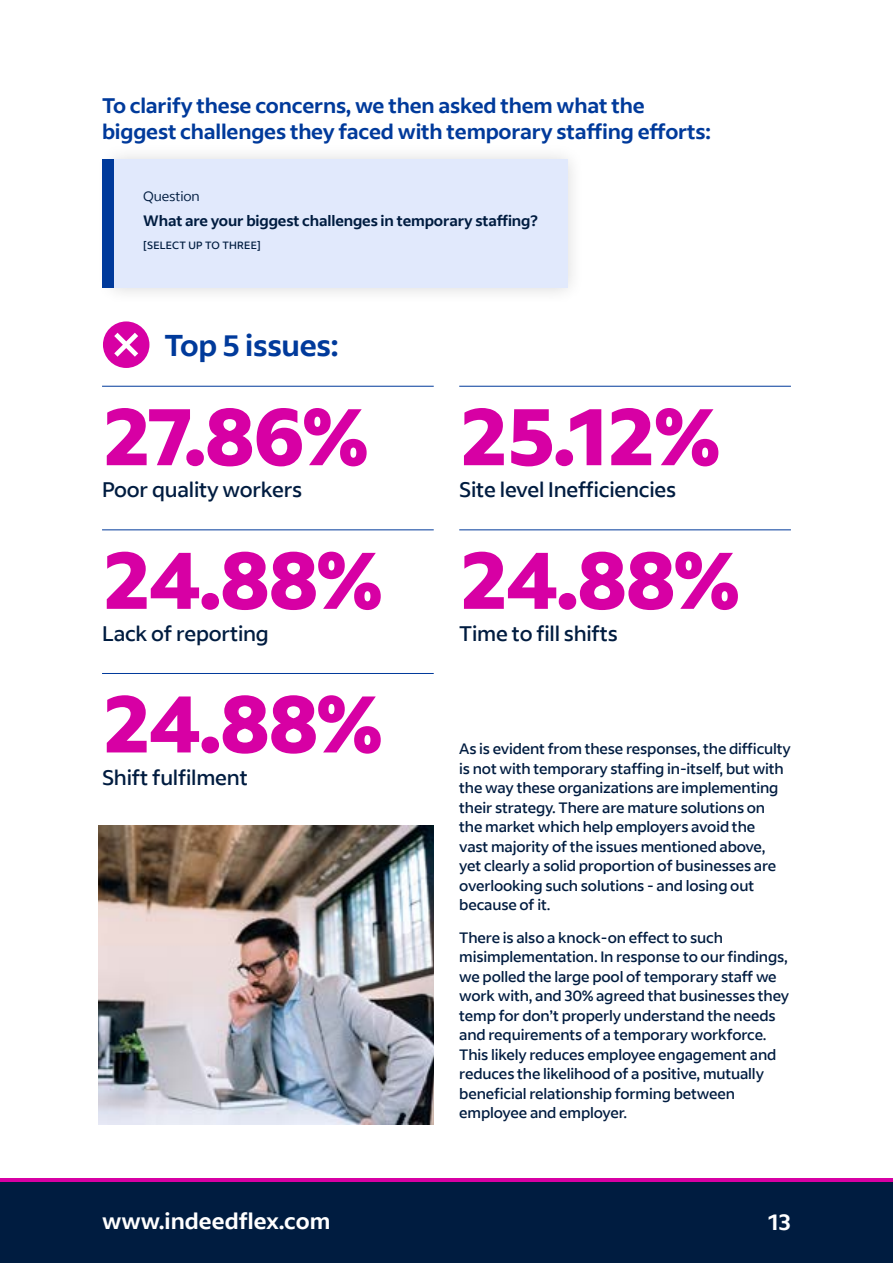
<style>
.page{position:relative;width:893px;height:1263px;background:#fff}
.page>*{position:absolute;margin:0;border:0;box-sizing:border-box;transform-origin:0 0}
.t1{font:800 81px "Indeed Sans";letter-spacing:-.02em;color:#d700a4}
.t2{font:700 30px "Indeed Sans";letter-spacing:-.01em;color:#003a9b}
.t3{font:700 22.5px "Indeed Sans";color:#fff}
.t4{font:700 21px/25.5px "Indeed Sans";letter-spacing:-.01em;color:#003a9b}
.t5{font:500 21px "Indeed Sans";letter-spacing:-.01em;color:#001c40}
.t6{font:500 15px/19.5px "Indeed Sans";letter-spacing:-.01em;color:#001c40}
.t7{font:700 15px "Indeed Sans";letter-spacing:-.01em;color:#001c40}
.t8{font:13.5px "Indeed Sans";letter-spacing:-.01em;color:#001c40}
.t9{font:500 10.5px "Indeed Sans";letter-spacing:.02em;color:#001c40}
</style>
<div class="page">
<img style="left:98px;top:825px;width:336px;height:299px">
<div style="left:0;top:1182px;width:893px;height:81px;background:#001c40"></div>
<hr style="left:0;top:1178px;width:893px;height:4px;background:#d700a4">
<div style="left:96px;top:142px;width:489px;height:162px;background:#fafafa"></div>
<div style="left:113px;top:159px;width:455px;height:129px;background:#e1e9fc"></div>
<div style="left:102px;top:159px;width:11px;height:129px;background:#003a9b"></div>
<hr style="left:102px;top:386px;width:332px;height:1px;background:#003a9b">
<hr style="left:102px;top:529px;width:332px;height:1px;background:#003a9b">
<hr style="left:102px;top:673px;width:332px;height:1px;background:#003a9b">
<hr style="left:459px;top:386px;width:332px;height:1px;background:#003a9b">
<hr style="left:459px;top:529px;width:332px;height:1px;background:#003a9b">
<div style="left:103px;top:321px;width:46px;height:47px;background:#d700a4;border-radius:50%"></div>
<svg style="left:114px;top:333px;width:24px;height:24px"></svg>
<h3 class="t4" style="left:102px;top:92px;width:610px">To clarify these concerns, we then asked them what the biggest challenges they faced with temporary staffing efforts:</h3>
<p class="t8" style="left:143px;top:187px;width:58px">Question</p>
<p class="t7" style="left:143px;top:211px;width:396px">What are your biggest challenges in temporary staffing?</p>
<p class="t9" style="left:143px;top:238px;width:119px">[SELECT UP TO THREE]</p>
<h2 class="t2" style="left:164px;top:326px;width:176px">Top 5 issues:</h2>
<h1 class="t1" style="left:102px;top:384px;width:267px">27.86%</h1>
<h3 class="t5" style="left:102px;top:476px;width:202px">Poor quality workers</h3>
<h1 class="t1" style="left:102px;top:528px;width:281px">24.88%</h1>
<h3 class="t5" style="left:102px;top:620px;width:168px">Lack of reporting</h3>
<h1 class="t1" style="left:102px;top:671px;width:281px">24.88%</h1>
<h3 class="t5" style="left:102px;top:764px;width:147px">Shift fulfilment</h3>
<h3 class="t3" style="left:102px;top:1206px;width:230px">www.indeedflex.com</h3>
<h1 class="t1" style="left:459px;top:384px;width:262px">25.12%</h1>
<h3 class="t5" style="left:459px;top:476px;width:219px">Site level Inefficiencies</h3>
<h1 class="t1" style="left:459px;top:528px;width:281px">24.88%</h1>
<h3 class="t5" style="left:459px;top:620px;width:160px">Time to fill shifts</h3>
<p class="t6" style="left:459px;top:739px;width:333px">As is evident from these responses, the difficulty is not with temporary staffing in-itself, but with the way these organizations are implementing their strategy. There are mature solutions on the market which help employers avoid the<br>vast majority of the issues mentioned above, yet clearly a solid proportion of businesses are overlooking such solutions - and losing out because of it.</p>
<p class="t6" style="left:459px;top:927px;width:331px">There is also a knock-on effect to such misimplementation. In response to our findings, we polled the large pool of temporary staff we work with, and 30% agreed that businesses they temp for don’t properly understand the needs and requirements of a temporary workforce.<br>This likely reduces employee engagement and reduces the likelihood of a positive, mutually beneficial relationship forming between employee and employer.</p>
<h3 class="t3" style="left:768px;top:1207px;width:24px">13</h3>
</div>
